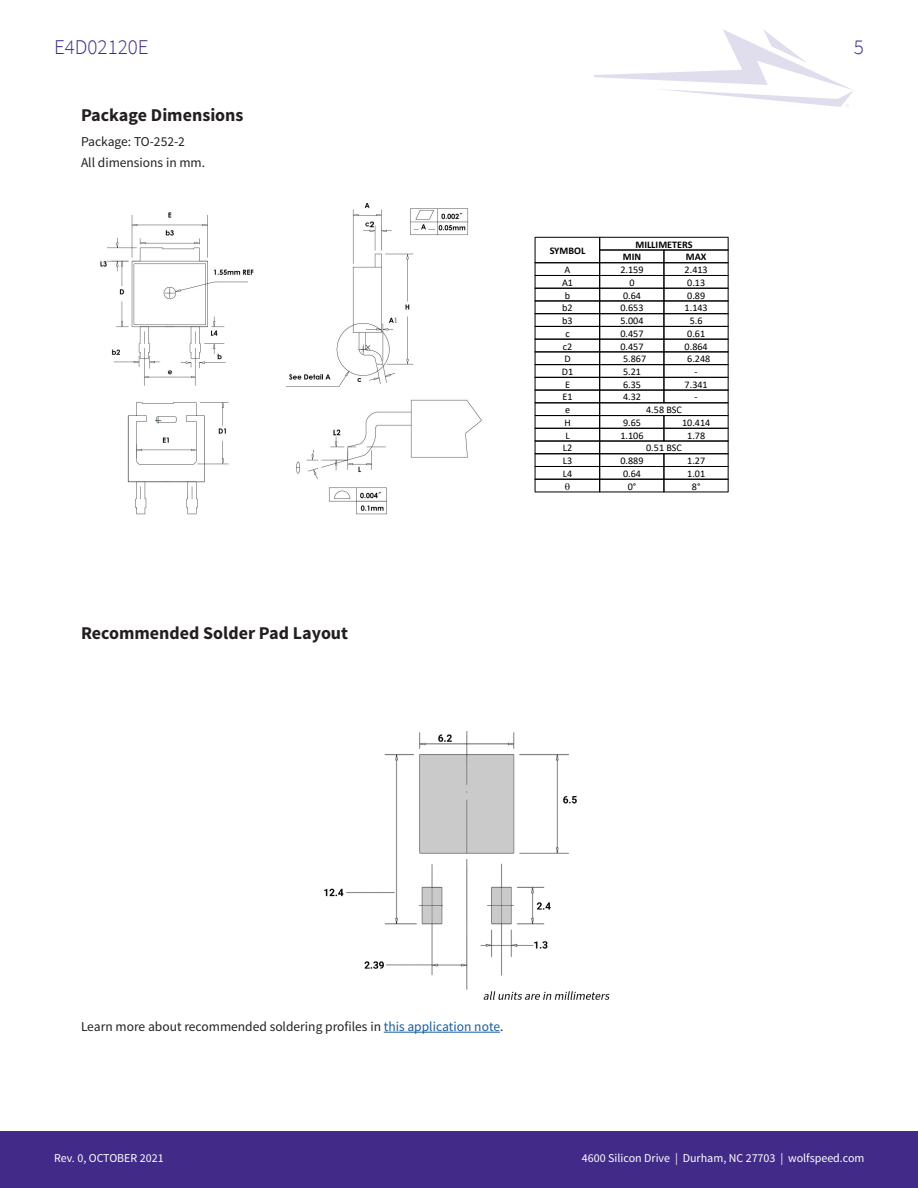
<style>
.page{position:relative;width:918px;height:1188px;background:#fff}
.page>*{position:absolute;margin:0;border:0;box-sizing:border-box;transform-origin:0 0}
.t1{font:300 21px "Source Sans Pro";color:#412a88}
.graph{font:700 18px "Source Sans Pro";color:#231f20}
.t2{font:13.5px "Source Sans Pro";color:#231f20}
.t3{font:12px "Source Sans Pro";color:#fff}
.t4{font:10.2px "Calibri";color:#000}
.t5{font:700 10.2px/12.8px "Calibri";color:#000}
.s1{color:#175d9e}
</style>
<div class="page">
<svg style="left:594px;top:29px;width:259px;height:78px"></svg>
<div style="left:0;top:1131px;width:918px;height:57px;background:#412a88"></div>
<img style="left:324px;top:731px;width:286px;height:269px">
<hr style="left:384px;top:1032px;width:116px;height:1px;background:#175d9e">
<img style="left:100px;top:212px;width:154px;height:174px">
<img style="left:127px;top:402px;width:102px;height:113px">
<img style="left:286px;top:202px;width:183px;height:185px">
<img style="left:296px;top:399px;width:186px;height:116px">
<svg style="left:330px;top:427px;width:15px;height:9px"></svg>
<svg style="left:369px;top:218px;width:5px;height:9px"></svg>
<hr style="left:535px;top:237px;width:65px;height:1px;background:#000">
<hr style="left:600px;top:237px;width:128px;height:1px;background:#000">
<hr style="left:600px;top:250px;width:64px;height:1px;background:#000">
<hr style="left:664px;top:250px;width:64px;height:1px;background:#000">
<hr style="left:535px;top:262px;width:65px;height:1px;background:#000">
<hr style="left:600px;top:262px;width:64px;height:1px;background:#000">
<hr style="left:664px;top:262px;width:64px;height:1px;background:#000">
<hr style="left:535px;top:275px;width:65px;height:1px;background:#000">
<hr style="left:600px;top:275px;width:64px;height:1px;background:#000">
<hr style="left:664px;top:275px;width:64px;height:1px;background:#000">
<hr style="left:535px;top:288px;width:65px;height:1px;background:#000">
<hr style="left:600px;top:288px;width:64px;height:1px;background:#000">
<hr style="left:664px;top:288px;width:64px;height:1px;background:#000">
<hr style="left:535px;top:301px;width:65px;height:1px;background:#000">
<hr style="left:600px;top:301px;width:64px;height:1px;background:#000">
<hr style="left:664px;top:301px;width:64px;height:1px;background:#000">
<hr style="left:535px;top:313px;width:65px;height:1px;background:#000">
<hr style="left:600px;top:313px;width:64px;height:1px;background:#000">
<hr style="left:664px;top:313px;width:64px;height:1px;background:#000">
<hr style="left:535px;top:326px;width:65px;height:1px;background:#000">
<hr style="left:600px;top:326px;width:64px;height:1px;background:#000">
<hr style="left:664px;top:326px;width:64px;height:1px;background:#000">
<hr style="left:535px;top:339px;width:65px;height:1px;background:#000">
<hr style="left:600px;top:339px;width:64px;height:1px;background:#000">
<hr style="left:664px;top:339px;width:64px;height:1px;background:#000">
<hr style="left:535px;top:352px;width:65px;height:1px;background:#000">
<hr style="left:600px;top:352px;width:64px;height:1px;background:#000">
<hr style="left:664px;top:352px;width:64px;height:1px;background:#000">
<hr style="left:535px;top:364px;width:65px;height:1px;background:#000">
<hr style="left:600px;top:364px;width:64px;height:1px;background:#000">
<hr style="left:664px;top:364px;width:64px;height:1px;background:#000">
<hr style="left:535px;top:377px;width:65px;height:1px;background:#000">
<hr style="left:600px;top:377px;width:64px;height:1px;background:#000">
<hr style="left:664px;top:377px;width:64px;height:1px;background:#000">
<hr style="left:535px;top:390px;width:65px;height:1px;background:#000">
<hr style="left:600px;top:390px;width:64px;height:1px;background:#000">
<svg style="left:664px;top:250px;width:1px;height:153px"></svg>
<hr style="left:664px;top:390px;width:64px;height:1px;background:#000">
<hr style="left:535px;top:403px;width:65px;height:1px;background:#000">
<hr style="left:600px;top:403px;width:128px;height:1px;background:#000">
<hr style="left:535px;top:415px;width:65px;height:1px;background:#000">
<hr style="left:600px;top:415px;width:64px;height:1px;background:#000">
<hr style="left:664px;top:415px;width:64px;height:1px;background:#000">
<hr style="left:535px;top:428px;width:65px;height:1px;background:#000">
<hr style="left:600px;top:428px;width:64px;height:1px;background:#000">
<svg style="left:664px;top:416px;width:1px;height:25px"></svg>
<hr style="left:664px;top:428px;width:64px;height:1px;background:#000">
<hr style="left:535px;top:441px;width:65px;height:1px;background:#000">
<hr style="left:600px;top:441px;width:128px;height:1px;background:#000">
<hr style="left:535px;top:453px;width:65px;height:1px;background:#000">
<hr style="left:600px;top:453px;width:64px;height:1px;background:#000">
<hr style="left:664px;top:453px;width:64px;height:1px;background:#000">
<hr style="left:535px;top:466px;width:65px;height:1px;background:#000">
<hr style="left:600px;top:466px;width:64px;height:1px;background:#000">
<hr style="left:664px;top:466px;width:64px;height:1px;background:#000">
<hr style="left:535px;top:479px;width:65px;height:1px;background:#000">
<svg style="left:535px;top:237px;width:1px;height:255px"></svg>
<hr style="left:535px;top:492px;width:65px;height:1px;background:#000">
<svg style="left:599px;top:238px;width:1px;height:254px"></svg>
<hr style="left:600px;top:479px;width:64px;height:1px;background:#000">
<hr style="left:600px;top:492px;width:64px;height:1px;background:#000">
<svg style="left:664px;top:454px;width:1px;height:38px"></svg>
<hr style="left:664px;top:479px;width:64px;height:1px;background:#000">
<svg style="left:728px;top:237px;width:1px;height:255px"></svg>
<hr style="left:664px;top:492px;width:64px;height:1px;background:#000">
<h1 class="t1" style="left:54px;top:34px;width:96px">E4D02120E</h1>
<h1 class="t1" style="left:854px;top:34px;width:12px">5</h1>
<p class="graph" style="left:81px;top:103px;width:164px">Package Dimensions</p>
<p class="t2" style="left:81px;top:133px;width:106px">Package: TO-252-2</p>
<p class="t2" style="left:81px;top:154px;width:126px">All dimensions in mm.</p>
<p class="graph" style="left:81px;top:621px;width:269px">Recommended Solder Pad Layout</p>
<p class="t5" style="left:550px;top:244px;width:37px">SYMBOL</p>
<p class="t5" style="left:623px;top:238px;width:71px;text-indent:13px">MILLIMETERS<br>MIN</p>
<p class="t5" style="left:686px;top:250px;width:22px">MAX</p>
<p class="t4" style="left:565px;top:263px;width:7px">A</p>
<p class="t4" style="left:620px;top:263px;width:25px">2.159</p>
<p class="t4" style="left:685px;top:263px;width:25px">2.413</p>
<p class="t4" style="left:562px;top:275px;width:13px">A1</p>
<p class="t4" style="left:629px;top:275px;width:7px">0</p>
<p class="t4" style="left:687px;top:275px;width:20px">0.13</p>
<p class="t4" style="left:565px;top:288px;width:7px">b</p>
<p class="t4" style="left:623px;top:288px;width:20px">0.64</p>
<p class="t4" style="left:687px;top:288px;width:20px">0.89</p>
<p class="t4" style="left:562px;top:301px;width:12px">b2</p>
<p class="t4" style="left:620px;top:301px;width:25px">0.653</p>
<p class="t4" style="left:685px;top:301px;width:25px">1.143</p>
<p class="t4" style="left:562px;top:314px;width:12px">b3</p>
<p class="t4" style="left:620px;top:314px;width:25px">5.004</p>
<p class="t4" style="left:690px;top:314px;width:14px">5.6</p>
<p class="t4" style="left:565px;top:326px;width:6px">c</p>
<p class="t4" style="left:620px;top:326px;width:25px">0.457</p>
<p class="t4" style="left:687px;top:326px;width:20px">0.61</p>
<p class="t4" style="left:563px;top:339px;width:11px">c2</p>
<p class="t4" style="left:620px;top:339px;width:25px">0.457</p>
<p class="t4" style="left:685px;top:339px;width:25px">0.864</p>
<p class="t4" style="left:564px;top:352px;width:8px">D</p>
<p class="t4" style="left:623px;top:352px;width:25px">5.867</p>
<p class="t4" style="left:687px;top:352px;width:25px">6.248</p>
<p class="t4" style="left:562px;top:364px;width:13px">D1</p>
<p class="t4" style="left:623px;top:364px;width:20px">5.21</p>
<p class="t4" style="left:695px;top:364px;width:5px">-</p>
<p class="t4" style="left:565px;top:377px;width:6px">E</p>
<p class="t4" style="left:623px;top:377px;width:20px">6.35</p>
<p class="t4" style="left:685px;top:377px;width:25px">7.341</p>
<p class="t4" style="left:562px;top:390px;width:12px">E1</p>
<p class="t4" style="left:623px;top:390px;width:20px">4.32</p>
<p class="t4" style="left:695px;top:390px;width:5px">-</p>
<p class="t4" style="left:565px;top:403px;width:7px">e</p>
<p class="t4" style="left:646px;top:403px;width:37px">4.58 BSC</p>
<p class="t4" style="left:564px;top:415px;width:8px">H</p>
<p class="t4" style="left:623px;top:415px;width:20px">9.65</p>
<p class="t4" style="left:682px;top:415px;width:30px">10.414</p>
<p class="t4" style="left:565px;top:428px;width:6px">L</p>
<p class="t4" style="left:620px;top:428px;width:25px">1.106</p>
<p class="t4" style="left:687px;top:428px;width:20px">1.78</p>
<p class="t4" style="left:563px;top:441px;width:11px">L2</p>
<p class="t4" style="left:646px;top:441px;width:37px">0.51 BSC</p>
<p class="t4" style="left:563px;top:454px;width:11px">L3</p>
<p class="t4" style="left:620px;top:454px;width:25px">0.889</p>
<p class="t4" style="left:687px;top:454px;width:20px">1.27</p>
<p class="t4" style="left:563px;top:466px;width:11px">L4</p>
<p class="t4" style="left:623px;top:466px;width:20px">0.64</p>
<p class="t4" style="left:687px;top:466px;width:20px">1.01</p>
<p class="t4" style="left:628px;top:479px;width:10px">0°</p>
<p class="t4" style="left:692px;top:479px;width:10px">8°</p>
<p class="t2" style="left:81px;top:1018px;width:424px">Learn more about recommended soldering profiles in <span class="s1">this application note</span>.</p>
<p class="t3" style="left:54px;top:1150px;width:111px">Rev. 0, OCTOBER 2021</p>
<p class="t3" style="left:582px;top:1150px;width:284px">4600 Silicon Drive | Durham, NC 27703 | wolfspeed.com</p>
</div>
